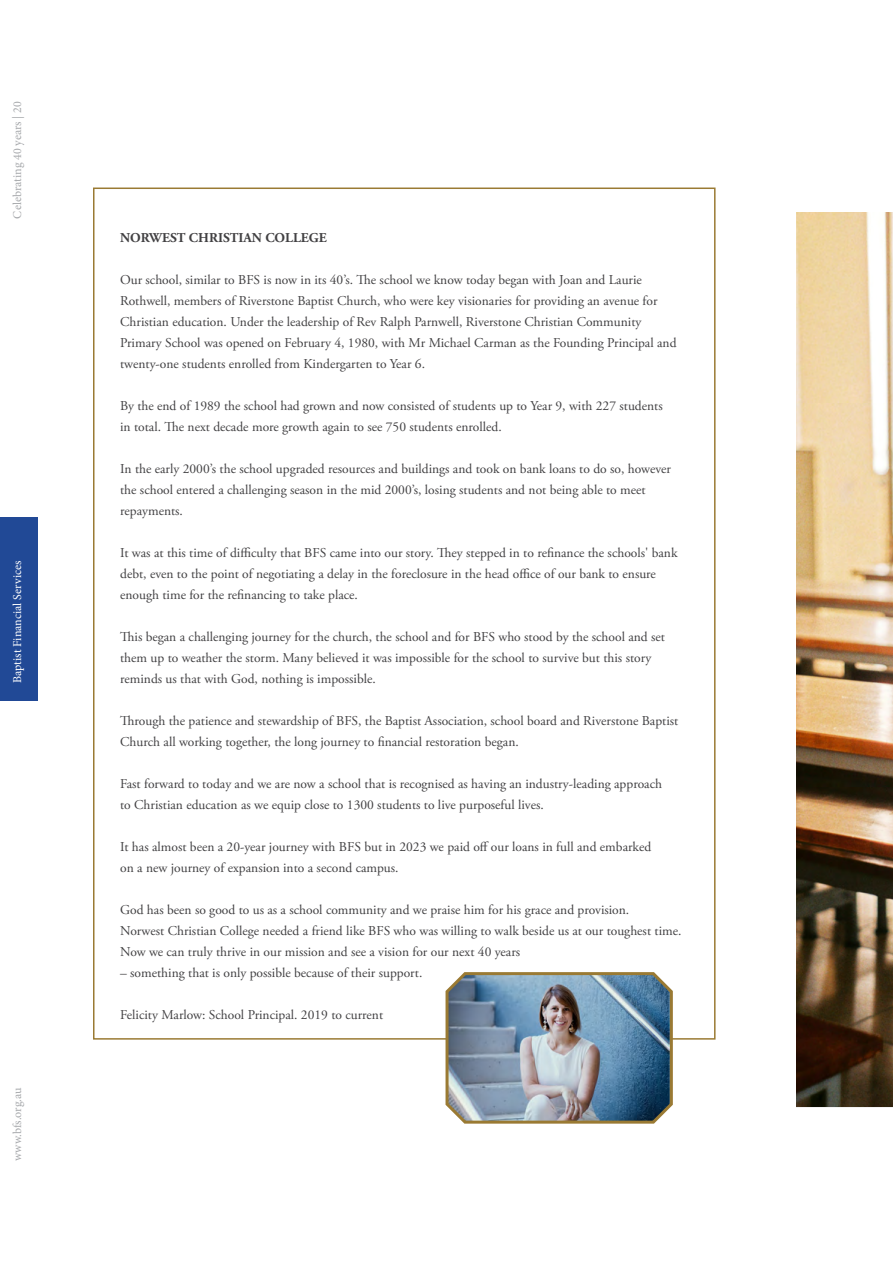
<style>
.page{position:relative;width:893px;height:1263px;background:#fff}
.page>*{position:absolute;margin:0;border:0;box-sizing:border-box;transform-origin:0 0}
.t1{font:13.5px/21px "Adobe Garamond Pro";color:#414042}
.t2{font:700 13.5px "Adobe Garamond Pro";color:#414042}
.t3{font:12px "Minion Pro";letter-spacing:-.005em;color:#a7a9ac}
.t4{font:12px "Minion Pro";color:#fff}
</style>
<div class="page">
<div style="left:0;top:518px;width:38px;height:183px;background:#214996"></div>
<img style="left:796px;top:213px;width:97px;height:894px">
<img style="left:444px;top:972px;width:230px;height:152px">
<p class="t3" style="left:9px;top:219px;width:119px;rotate:-90deg">Celebrating 40 years | 20</p>
<p class="t4" style="left:9px;top:683px;width:124px;rotate:-90deg">Baptist Financial Services</p>
<p class="t3" style="left:9px;top:1161px;width:75px;rotate:-90deg">www.bfs.org.au</p>
<p class="t2" style="left:120px;top:230px;width:208px">NORWEST CHRISTIAN COLLEGE</p>
<p class="t1" style="left:120px;top:270px;width:558px">Our school, similar to BFS is now in its 40’s. The school we know today began with Joan and Laurie Rothwell, members of Riverstone Baptist Church, who were key visionaries for providing an avenue for Christian education. Under the leadership of Rev Ralph Parnwell, Riverstone Christian Community Primary School was opened on February 4, 1980, with Mr Michael Carman as the Founding Principal and twenty-one students enrolled from Kindergarten to Year 6.</p>
<p class="t1" style="left:120px;top:396px;width:544px">By the end of 1989 the school had grown and now consisted of students up to Year 9, with 227 students in total. The next decade more growth again to see 750 students enrolled.</p>
<p class="t1" style="left:120px;top:459px;width:552px">In the early 2000’s the school upgraded resources and buildings and took on bank loans to do so, however the school entered a challenging season in the mid 2000’s, losing students and not being able to meet repayments.</p>
<p class="t1" style="left:120px;top:543px;width:559px">It was at this time of difficulty that BFS came into our story. They stepped in to refinance the schools' bank debt, even to the point of negotiating a delay in the foreclosure in the head office of our bank to ensure enough time for the refinancing to take place.</p>
<p class="t1" style="left:120px;top:627px;width:546px">This began a challenging journey for the church, the school and for BFS who stood by the school and set them up to weather the storm. Many believed it was impossible for the school to survive but this story reminds us that with God, nothing is impossible.</p>
<p class="t1" style="left:120px;top:711px;width:560px">Through the patience and stewardship of BFS, the Baptist Association, school board and Riverstone Baptist<br>Church all working together, the long journey to financial restoration began.</p>
<p class="t1" style="left:120px;top:774px;width:543px">Fast forward to today and we are now a school that is recognised as having an industry-leading approach to Christian education as we equip close to 1300 students to live purposeful lives.</p>
<p class="t1" style="left:120px;top:837px;width:533px">It has almost been a 20-year journey with BFS but in 2023 we paid off our loans in full and embarked on a new journey of expansion into a second campus.</p>
<p class="t1" style="left:120px;top:900px;width:563px">God has been so good to us as a school community and we praise him for his grace and provision.<br>Norwest Christian College needed a friend like BFS who was willing to walk beside us at our toughest time.<br>Now we can truly thrive in our mission and see a vision for our next 40 years</p>
<p class="t1" style="left:120px;top:963px;width:304px">– something that is only possible because of their support.</p>
<p class="t1" style="left:120px;top:1005px;width:264px">Felicity Marlow: School Principal. 2019 to current</p>
</div>
